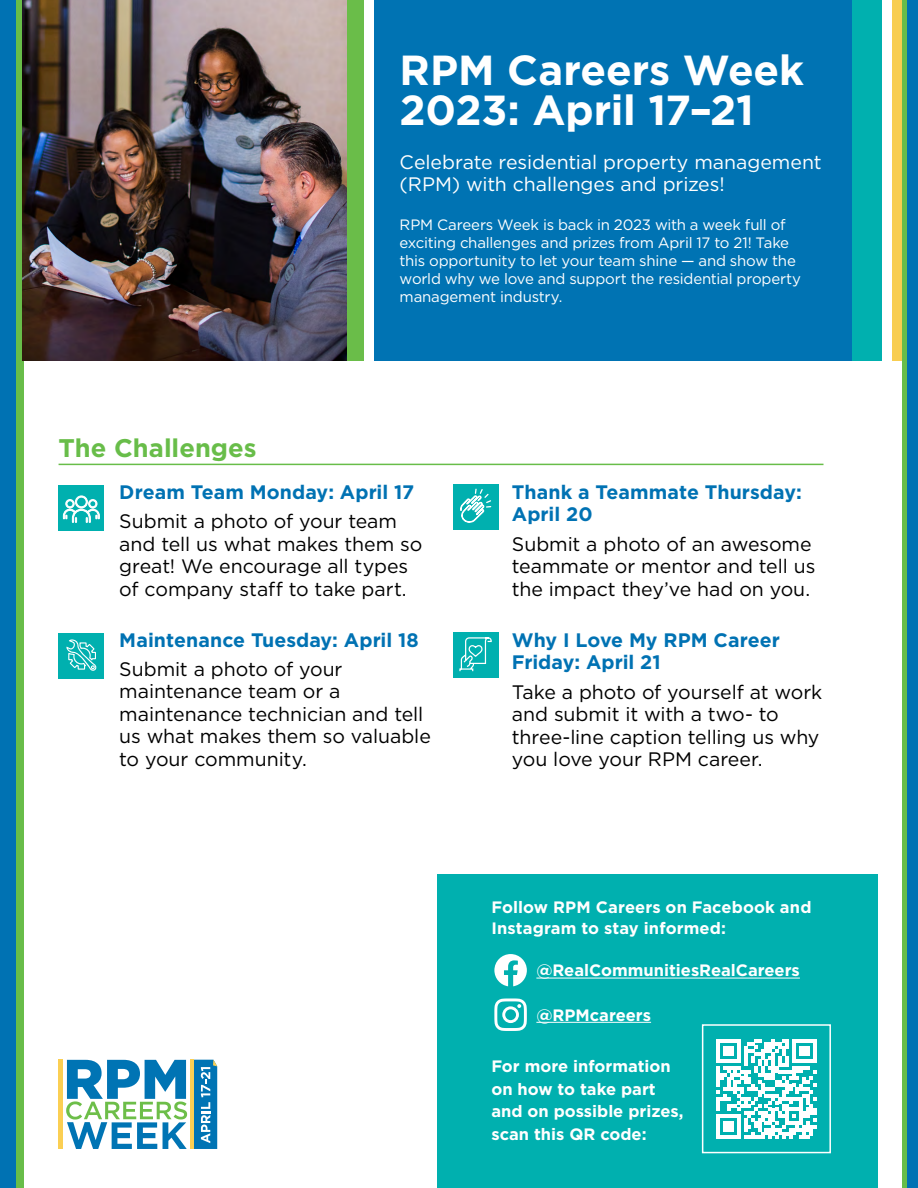
<style>
.page{position:relative;width:918px;height:1188px;background:#fff}
.page>*{position:absolute;margin:0;border:0;box-sizing:border-box;transform-origin:0 0}
.t1{font:700 42px/40.5px "Gotham HTF";letter-spacing:-.005em;color:#fff}
.t2{font:700 25.5px "Gotham HTF";color:#68bd49}
.t3{font:19.5px/22.5px "Gotham HTF";letter-spacing:-.005em;color:#000}
.t4{font:700 19.5px/22.5px "Gotham HTF";color:#0072b3}
.t5{font:19.5px/22.5px "Gotham";letter-spacing:-.005em;color:#fff}
.t6{font:700 16.5px/22.5px "Gotham";color:#fff}
.t7{font:700 16.5px/21px "Gotham HTF";letter-spacing:.005em;color:#fff}
.t8{font:15px/18px "Gotham HTF";letter-spacing:-.015em;color:#fff}
</style>
<div class="page">
<div style="left:349px;top:0;width:542px;height:361px;background:#0073b3"></div>
<div style="left:891px;top:0;width:11px;height:361px;background:#f8cd50"></div>
<div style="left:852px;top:0;width:39px;height:361px;background:#00b0af"></div>
<div style="left:346px;top:0;width:27px;height:361px;background:#6abd49"></div>
<div style="left:365px;top:0;width:9px;height:361px;background:#fff"></div>
<div style="left:882px;top:0;width:10px;height:361px;background:#fff"></div>
<div style="left:907px;top:0;width:11px;height:1188px;background:#0072b3"></div>
<div style="left:902px;top:0;width:5px;height:1188px;background:#68bd49"></div>
<div style="left:0;top:0;width:17px;height:1188px;background:#0072b3"></div>
<div style="left:17px;top:0;width:7px;height:1188px;background:#68bd49"></div>
<div style="left:437px;top:875px;width:441px;height:313px;background:#00b0af"></div>
<img style="left:23px;top:0;width:324px;height:361px">
<hr style="left:59px;top:464px;width:764px;height:1px;background:#68bd49">
<div style="left:59px;top:485px;width:45px;height:46px;background:#00b0af"></div>
<svg style="left:63px;top:496px;width:37px;height:27px"></svg>
<div style="left:59px;top:633px;width:45px;height:46px;background:#00b0af"></div>
<svg style="left:66px;top:639px;width:31px;height:32px"></svg>
<div style="left:453px;top:485px;width:45px;height:45px;background:#00b0af"></div>
<svg style="left:460px;top:489px;width:32px;height:34px"></svg>
<div style="left:453px;top:632px;width:45px;height:46px;background:#00b0af"></div>
<svg style="left:459px;top:637px;width:33px;height:35px"></svg>
<hr style="left:536px;top:978px;width:264px;height:1px;background:#fff">
<hr style="left:536px;top:1022px;width:115px;height:1px;background:#fff">
<svg style="left:494px;top:954px;width:33px;height:32px"></svg>
<svg style="left:494px;top:998px;width:33px;height:33px"></svg>
<svg style="left:66px;top:1060px;width:121px;height:89px"></svg>
<hr style="left:59px;top:1060px;width:4px;height:89px;background:#fbcf53">
<hr style="left:190px;top:1060px;width:3px;height:89px;background:#fbcf53">
<svg style="left:193px;top:1060px;width:24px;height:89px;background:#328dba"></svg>
<svg style="left:716px;top:1039px;width:100px;height:100px"></svg>
<div style="left:702px;top:1024px;width:129px;height:129px;border:2px solid #fff"></div>
<h1 class="t1" style="left:400px;top:49px;width:406px">RPM Careers Week<br>2023: April 17–21</h1>
<p class="t5" style="left:400px;top:150px;width:424px">Celebrate residential property management (RPM) with challenges and prizes!</p>
<p class="t8" style="left:400px;top:215px;width:403px">RPM Careers Week is back in 2023 with a week full of exciting challenges and prizes from April 17 to 21! Take this opportunity to let your team shine — and show the world why we love and support the residential property management industry.</p>
<h2 class="t2" style="left:59px;top:433px;width:200px">The Challenges</h2>
<p class="t4" style="left:119px;top:480px;width:296px">Dream Team Monday: April 17</p>
<p class="t3" style="left:119px;top:510px;width:304px">Submit a photo of your team and tell us what makes them so great! We encourage all types of company staff to take part.</p>
<p class="t4" style="left:119px;top:628px;width:301px">Maintenance Tuesday: April 18</p>
<p class="t3" style="left:119px;top:658px;width:313px">Submit a photo of your maintenance team or a maintenance technician and tell us what makes them so valuable to your community.</p>
<p class="t4" style="left:512px;top:480px;width:291px">Thank a Teammate Thursday:<br>April 20</p>
<p class="t3" style="left:512px;top:532px;width:305px">Submit a photo of an awesome teammate or mentor and tell us the impact they’ve had on you.</p>
<p class="t4" style="left:512px;top:628px;width:270px">Why I Love My RPM Career<br>Friday: April 21</p>
<p class="t3" style="left:512px;top:680px;width:312px">Take a photo of yourself at work and submit it with a two- to three-line caption telling us why you love your RPM career.</p>
<p class="t7" style="left:491px;top:897px;width:322px">Follow RPM Careers on Facebook and<br>Instagram to stay informed:</p>
<p class="t6" style="left:536px;top:959px;width:265px">@RealCommunitiesRealCareers</p>
<p class="t6" style="left:536px;top:1003px;width:116px">@RPMcareers</p>
<p class="t6" style="left:491px;top:1055px;width:194px">For more information on how to take part and on possible prizes, scan this QR code:</p>
</div>
